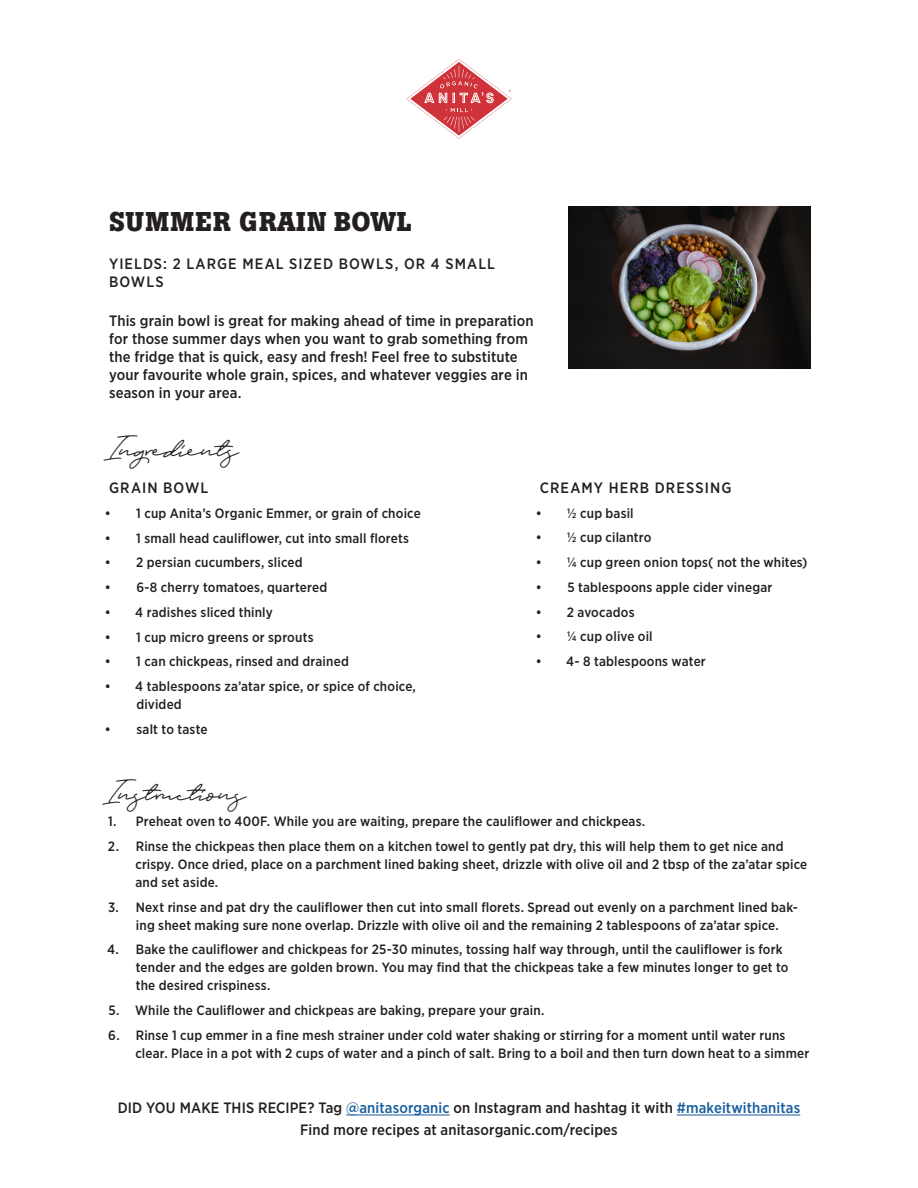
<style>
.page{position:relative;width:918px;height:1188px;background:#fff}
.page>*{position:absolute;margin:0;border:0;box-sizing:border-box;transform-origin:0 0}
.t1{font:33px "Portrait Script Alts";color:#231f20}
.t2{font:700 27px "Boton";letter-spacing:.035em;color:#231f20}
.body{font:500 15px/18px "Gotham Narrow";letter-spacing:.01em;color:#231f20}
.Subtitle{font:500 15px/18px "Gotham Narrow";letter-spacing:.07em;color:#231f20}
.body-2{font:500 15px "Gotham Narrow";letter-spacing:.07em;color:#231f20}
.t3{font:500 13.5px/18px "Gotham Narrow";letter-spacing:.015em;color:#231f20}
.t4{font:700 3.3px "Gotham Narrow";color:#cf3239}
.s1{color:#175d9e}
</style>
<div class="page">
<hr style="left:346px;top:1115px;width:104px;height:1px;background:#175d9e">
<hr style="left:677px;top:1115px;width:123px;height:1px;background:#175d9e">
<svg style="left:406px;top:59px;width:106px;height:80px"></svg>
<img style="left:569px;top:207px;width:242px;height:161px">
<p class="t4" style="left:509px;top:89px;width:4px">®</p>
<p class="t2" style="left:109px;top:206px;width:304px">SUMMER GRAIN BOWL</p>
<p class="Subtitle" style="left:109px;top:255px;width:387px">YIELDS: 2 LARGE MEAL SIZED BOWLS, OR 4 SMALL<br>BOWLS</p>
<p class="body" style="left:109px;top:311px;width:426px">This grain bowl is great for making ahead of time in preparation for those summer days when you want to grab something from the fridge that is quick, easy and fresh! Feel free to substitute your favourite whole grain, spices, and whatever veggies are in season in your area.</p>
<p class="t1" style="left:104px;top:427px;width:134px">Ingredients</p>
<p class="body-2" style="left:109px;top:478px;width:101px">GRAIN BOWL</p>
<p class="t3" style="left:105px;top:504px;width:317px">• 1 cup Anita’s Organic Emmer, or grain of choice</p>
<p class="t3" style="left:105px;top:529px;width:306px">• 1 small head cauliflower, cut into small florets</p>
<p class="t3" style="left:105px;top:554px;width:199px">• 2 persian cucumbers, sliced</p>
<p class="t3" style="left:105px;top:578px;width:224px">• 6-8 cherry tomatoes, quartered</p>
<p class="t3" style="left:105px;top:603px;width:169px">• 4 radishes sliced thinly</p>
<p class="t3" style="left:105px;top:628px;width:210px">• 1 cup micro greens or sprouts</p>
<p class="t3" style="left:105px;top:653px;width:245px">• 1 can chickpeas, rinsed and drained</p>
<p class="t3" style="left:136px;top:677px;width:281px;text-indent:-32px">• 4 tablespoons za’atar spice, or spice of choice, divided</p>
<p class="t3" style="left:105px;top:720px;width:104px">• salt to taste</p>
<p class="Subtitle" style="left:540px;top:478px;width:193px">CREAMY HERB DRESSING</p>
<p class="t3" style="left:536px;top:504px;width:99px">• ½ cup basil</p>
<p class="t3" style="left:536px;top:528px;width:117px">• ½ cup cilantro</p>
<p class="t3" style="left:536px;top:553px;width:273px">• ¼ cup green onion tops( not the whites)</p>
<p class="t3" style="left:536px;top:578px;width:238px">• 5 tablespoons apple cider vinegar</p>
<p class="t3" style="left:536px;top:603px;width:100px">• 2 avocados</p>
<p class="t3" style="left:536px;top:627px;width:118px">• ¼ cup olive oil</p>
<p class="t3" style="left:536px;top:652px;width:172px">• 4- 8 tablespoons water</p>
<p class="t1" style="left:103px;top:771px;width:143px">Instructions</p>
<p class="t3" style="left:108px;top:812px;width:539px">1. Preheat oven to 400F. While you are waiting, prepare the cauliflower and chickpeas.</p>
<p class="t3" style="left:135px;top:837px;width:673px;text-indent:-27px">2. Rinse the chickpeas then place them on a kitchen towel to gently pat dry, this will help them to get nice and crispy. Once dried, place on a parchment lined baking sheet, drizzle with olive oil and 2 tbsp of the za’atar spice and set aside.</p>
<p class="t3" style="left:136px;top:898px;width:664px;text-indent:-28px">3. Next rinse and pat dry the cauliflower then cut into small florets. Spread out evenly on a parchment lined bak&shy;ing sheet making sure none overlap. Drizzle with olive oil and the remaining 2 tablespoons of za’atar spice.</p>
<p class="t3" style="left:136px;top:941px;width:654px;text-indent:-29px">4. Bake the cauliflower and chickpeas for 25-30 minutes, tossing half way through, until the cauliflower is fork tender and the edges are golden brown. You may find that the chickpeas take a few minutes longer to get to the desired crispiness.</p>
<p class="t3" style="left:108px;top:1001px;width:438px">5. While the Cauliflower and chickpeas are baking, prepare your grain.</p>
<p class="t3" style="left:135px;top:1026px;width:675px;text-indent:-27px">6. Rinse 1 cup emmer in a fine mesh strainer under cold water shaking or stirring for a moment until water runs clear. Place in a pot with 2 cups of water and a pinch of salt. Bring to a boil and then turn down heat to a simmer</p>
<p class="body" style="left:118px;top:1099px;width:684px">DID YOU MAKE THIS RECIPE? Tag <span class="s1">@anitasorganic</span> on Instagram and hashtag it with <span class="s1">#makeitwithanitas</span></p>
<p class="body" style="left:300px;top:1120px;width:319px">Find more recipes at anitasorganic.com/recipes</p>
</div>
